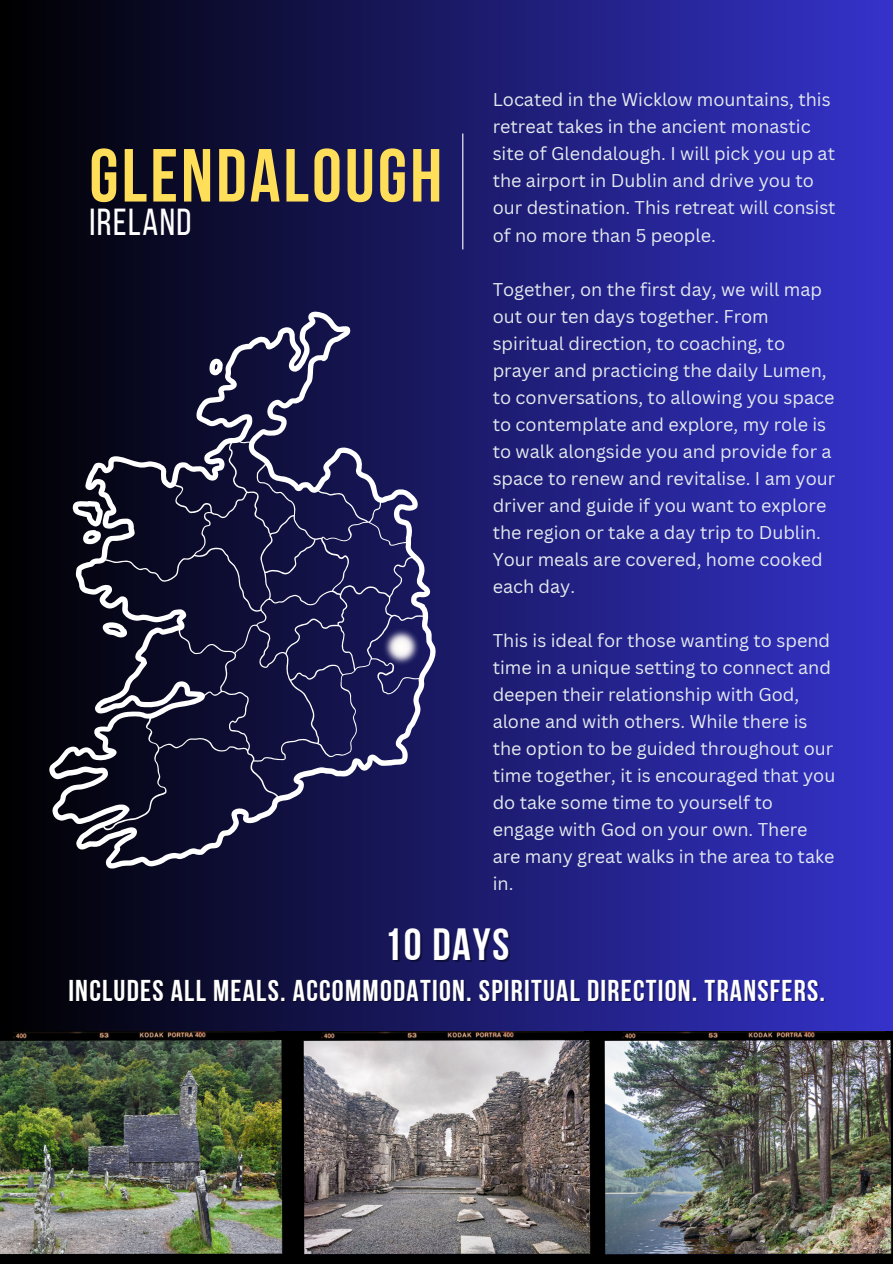
<style>
.page{position:relative;width:893px;height:1264px;background:#fff}
.page>*{position:absolute;margin:0;border:0;box-sizing:border-box;transform-origin:0 0}
.t1{font:75px "Bebas Neue Cyrillic";letter-spacing:.04em;color:#ffde59}
.t2{font:45px "Bebas Neue Cyrillic";letter-spacing:.04em;color:#fff}
.t3{font:37.5px "Bebas Neue";letter-spacing:.04em;color:#fff}
.t4{font:30px "Bebas Neue Cyrillic";letter-spacing:.04em;color:#fff}
.t5{font:18px/27px "Canva Sans";color:#e4eaee}
</style>
<div class="page">
<div style="left:0;top:0;width:892px;height:1263px;background:linear-gradient(to right,#000,#3532cb)"></div>
<img style="left:0;top:1031px;width:291px;height:232px">
<img style="left:291px;top:1031px;width:301px;height:232px">
<img style="left:592px;top:1031px;width:300px;height:232px">
<svg style="left:47px;top:310px;width:390px;height:559px;background:#232348"></svg>
<svg style="left:72px;top:500px;width:31px;height:44px"></svg>
<svg style="left:101px;top:620px;width:26px;height:18px"></svg>
<svg style="left:209px;top:358px;width:14px;height:17px"></svg>
<img style="left:381px;top:626px;width:41px;height:41px">
<hr style="left:462px;top:133px;width:1px;height:116px;background:#fff">
<p class="t1" style="left:89px;top:145px;width:354px">GLENDALOUGH</p>
<p class="t3" style="left:89px;top:207px;width:104px">IRELAND</p>
<p class="t5" style="left:492px;top:86px;width:344px">Located in the Wicklow mountains, this retreat takes in the ancient monastic site of Glendalough. I will pick you up at the airport in Dublin and drive you to our destination. This retreat will consist of no more than 5 people.</p>
<h2 class="t5" style="left:492px;top:275px;width:344px">Together, on the first day, we will map out our ten days together. From spiritual direction, to coaching, to prayer and practicing the daily Lumen, to conversations, to allowing you space to contemplate and explore, my role is to walk alongside you and provide for a space to renew and revitalise. I am your driver and guide if you want to explore the region or take a day trip to Dublin.<br>Your meals are covered, home cooked each day.</h2>
<h4 class="t5" style="left:492px;top:626px;width:344px">This is ideal for those wanting to spend time in a unique setting to connect and deepen their relationship with God, alone and with others. While there is the option to be guided throughout our time together, it is encouraged that you do take some time to yourself to engage with God on your own. There are many great walks in the area to take in.</h4>
<p class="t2" style="left:384px;top:926px;width:127px">10 DAYS</p>
<p class="t4" style="left:68px;top:978px;width:758px">INCLUDES ALL MEALS. ACCOMMODATION. SPIRITUAL DIRECTION. TRANSFERS.</p>
</div>
